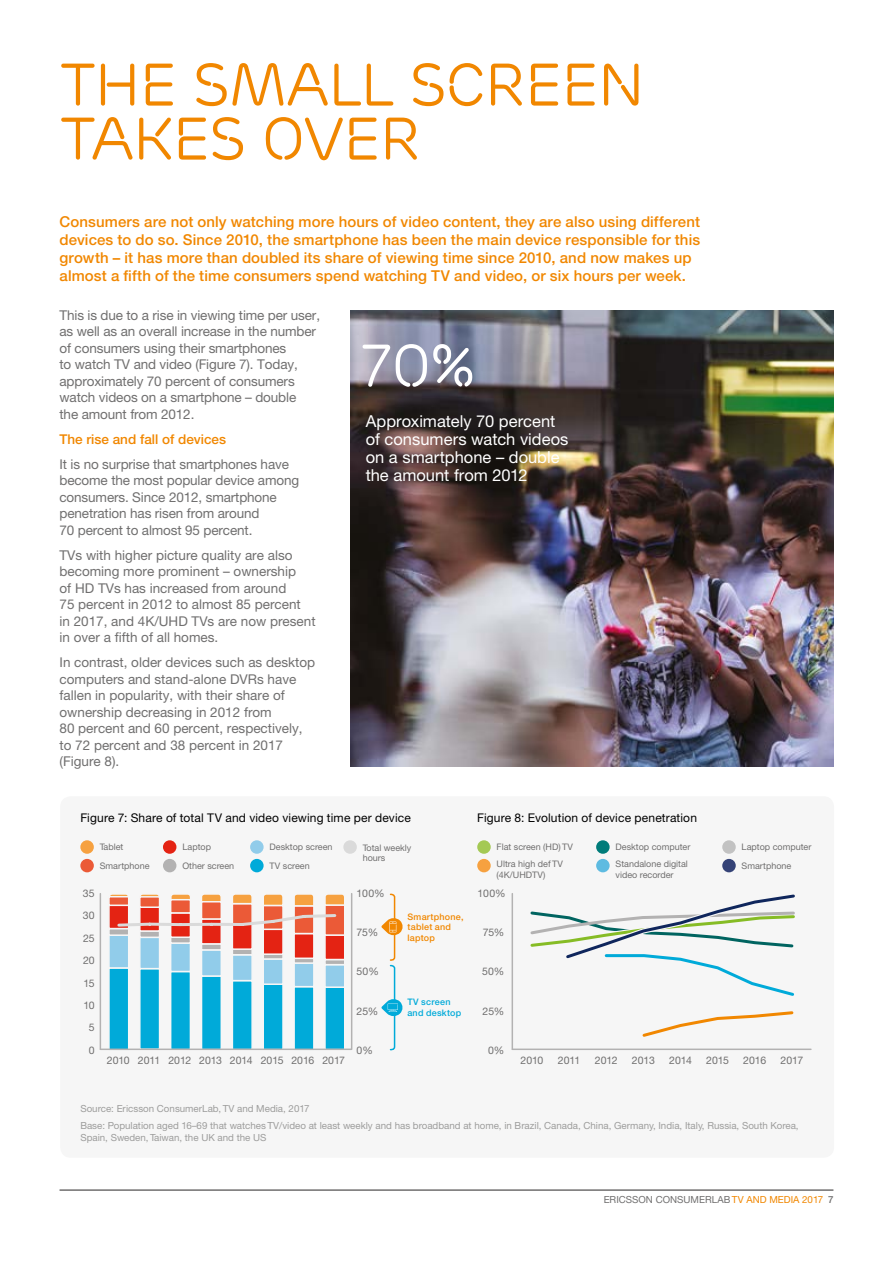
<style>
.page{position:relative;width:893px;height:1263px;background:#fff}
.page>*{position:absolute;margin:0;border:0;box-sizing:border-box;transform-origin:0 0}
.t1{font:60px/54px "Ericsson Capital TT";letter-spacing:-.02em;color:#f18700}
.t2{font:60px "Ericsson Capital TT";color:#fff}
.t3{font:16.5px/18px "Ericsson Sans";color:#fff}
.t4{font:500 15px/18px "Ericsson Sans";letter-spacing:.01em;color:#f18700}
.t5{font:13.5px/16.5px "Ericsson Sans";color:#706f6f}
.t6{font:500 13.5px "Ericsson Sans";color:#f18700}
.t7{font:12px "Ericsson Sans";letter-spacing:.01em;color:#000}
.t8{font:10.5px/22.4px "Ericsson Sans";letter-spacing:-.01em;color:#706f6f;text-align:center}
.t9{font:9.75px/16.2px "Ericsson Sans";color:#9d9d9c}
.t10{font:9.75px "Ericsson Sans";color:#706f6f}
.t11{font:9px/18.6px "Ericsson Sans";color:#706f6f}
.t12{font:500 9px/10.8px "Ericsson Sans";letter-spacing:.025em;color:#f18700}
.t13{font:500 9px/10.8px "Ericsson Sans";letter-spacing:.025em;color:#00aad9}
.s1{color:#f18700}
.s2{font-weight:500}
</style>
<div class="page">
<hr style="left:60px;top:1189px;width:773px;height:2px;background:#706f6f">
<img style="left:350px;top:310px;width:483px;height:456px">
<div style="left:60px;top:796px;width:774px;height:362px;background:#f6f6f6;border-radius:11px"></div>
<svg style="left:381px;top:893px;width:22px;height:158px"></svg>
<div style="left:80px;top:840px;width:14px;height:14px;background:#f6a140;border-radius:50%"></div>
<div style="left:80px;top:859px;width:14px;height:13px;background:#eb5a37;border-radius:50%"></div>
<div style="left:163px;top:840px;width:13px;height:14px;background:#e42313;border-radius:50%"></div>
<div style="left:163px;top:859px;width:13px;height:13px;background:#b3b2b2;border-radius:50%"></div>
<div style="left:250px;top:840px;width:14px;height:14px;background:#91ccea;border-radius:50%"></div>
<div style="left:250px;top:859px;width:14px;height:13px;background:#00aad9;border-radius:50%"></div>
<div style="left:343px;top:840px;width:14px;height:14px;background:#dadada;border-radius:50%"></div>
<hr style="left:512px;top:1048px;width:299px;height:2px;background:#b3b2b2">
<hr style="left:512px;top:894px;width:1px;height:155px;background:#b3b2b2">
<div style="left:722px;top:840px;width:14px;height:14px;background:#c2c2c2;border-radius:50%"></div>
<div style="left:722px;top:859px;width:14px;height:13px;background:#354377;border-radius:50%"></div>
<div style="left:596px;top:840px;width:14px;height:14px;background:#007c7a;border-radius:50%"></div>
<div style="left:596px;top:859px;width:14px;height:13px;background:#5ebbe1;border-radius:50%"></div>
<svg style="left:642px;top:1011px;width:152px;height:26px"></svg>
<svg style="left:530px;top:894px;width:265px;height:102px"></svg>
<div style="left:477px;top:840px;width:14px;height:14px;background:#a4c954;border-radius:50%"></div>
<div style="left:477px;top:859px;width:14px;height:13px;background:#f6a140;border-radius:50%"></div>
<svg style="left:99px;top:893px;width:254px;height:157px"></svg>
<div style="left:201px;top:901px;width:21px;height:19px;background:#eb5a37;border:2px solid #f6f6f6"></div>
<div style="left:170px;top:899px;width:21px;height:15px;background:#eb5a37;border:2px solid #f6f6f6"></div>
<div style="left:139px;top:896px;width:21px;height:12px;background:#eb5a37;border:2px solid #f6f6f6"></div>
<div style="left:108px;top:896px;width:21px;height:10px;background:#eb5a37;border:2px solid #f6f6f6"></div>
<h1 class="t1" style="left:60px;top:58px;width:586px">THE SMALL SCREEN<br>TAKES OVER</h1>
<p class="t4" style="left:60px;top:212px;width:642px">Consumers are not only watching more hours of video content, they are also using different devices to do so. Since 2010, the smartphone has been the main device responsible for this growth – it has more than doubled its share of viewing time since 2010, and now makes up almost a fifth of the time consumers spend watching TV and video, or six hours per week.</p>
<p class="t5" style="left:60px;top:307px;width:262px">This is due to a rise in viewing time per user, as well as an overall increase in the number of consumers using their smartphones<br>to watch TV and video (Figure 7). Today, approximately 70 percent of consumers watch videos on a smartphone – double<br>the amount from 2012.</p>
<p class="t6" style="left:60px;top:431px;width:168px">The rise and fall of devices</p>
<p class="t5" style="left:60px;top:456px;width:241px">It is no surprise that smartphones have become the most popular device among consumers. Since 2012, smartphone penetration has risen from around<br>70 percent to almost 95 percent.</p>
<p class="t5" style="left:60px;top:547px;width:258px">TVs with higher picture quality are also becoming more prominent – ownership<br>of HD TVs has increased from around<br>75 percent in 2012 to almost 85 percent<br>in 2017, and 4K/UHD TVs are now present in over a fifth of all homes.</p>
<p class="t5" style="left:60px;top:654px;width:257px">In contrast, older devices such as desktop computers and stand-alone DVRs have fallen in popularity, with their share of ownership decreasing in 2012 from<br>80 percent and 60 percent, respectively, to 72 percent and 38 percent in 2017 (Figure 8).</p>
<h1 class="t2" style="left:360px;top:331px;width:116px">70%</h1>
<p class="t3" style="left:366px;top:413px;width:204px">Approximately 70 percent of consumers watch videos on a smartphone – double the amount from 2012</p>
<p class="t7" style="left:80px;top:811px;width:332px">Figure 7: Share of total TV and video viewing time per device</p>
<p class="t7" style="left:477px;top:811px;width:221px">Figure 8: Evolution of device penetration</p>
<p class="t11" style="left:100px;top:838px;width:51px">Tablet<br>Smartphone</p>
<p class="t11" style="left:182px;top:838px;width:53px">Laptop<br>Other screen</p>
<p class="t11" style="left:270px;top:838px;width:65px">Desktop screen<br>TV screen</p>
<p class="t11" style="left:363px;top:842px;width:50px;line-height:10.8px">Total weekly hours</p>
<p class="t8" style="left:83px;top:882px;width:13px">35</p>
<p class="t8" style="left:83px;top:904px;width:13px">30</p>
<p class="t8" style="left:83px;top:927px;width:13px">25</p>
<p class="t8" style="left:83px;top:949px;width:13px">20</p>
<p class="t8" style="left:83px;top:972px;width:13px">15<br>10<br>5<br>0</p>
<p class="t8" style="left:357px;top:882px;width:29px">100%</p>
<p class="t8" style="left:357px;top:921px;width:23px">75%</p>
<p class="t8" style="left:357px;top:960px;width:24px">50%</p>
<p class="t8" style="left:357px;top:1000px;width:23px">25%</p>
<p class="t8" style="left:357px;top:1039px;width:18px">0%</p>
<p class="t12" style="left:407px;top:911px;width:58px">Smartphone, tablet and laptop</p>
<p class="t13" style="left:407px;top:996px;width:55px">TV screen and desktop</p>
<p class="t11" style="left:496px;top:838px;width:78px;line-height:17.2px">Flat screen (HD) TV<br>Ultra high def TV</p>
<p class="t11" style="left:496px;top:866px;width:50px">(4K/UHDTV)</p>
<p class="t8" style="left:478px;top:882px;width:29px">100%</p>
<p class="t8" style="left:483px;top:921px;width:23px">75%</p>
<p class="t8" style="left:482px;top:960px;width:24px">50%</p>
<p class="t8" style="left:483px;top:1000px;width:23px">25%</p>
<p class="t8" style="left:488px;top:1039px;width:18px">0%</p>
<p class="t11" style="left:616px;top:838px;width:76px;line-height:17.2px">Desktop computer<br>Standalone digital</p>
<p class="t11" style="left:616px;top:866px;width:60px">video recorder</p>
<p class="t11" style="left:742px;top:838px;width:71px">Laptop computer<br>Smartphone</p>
<p class="t8" style="left:107px;top:1049px;width:24px">2010</p>
<p class="t8" style="left:138px;top:1049px;width:209px">2011 2012 2013 2014 2015 2016 2017</p>
<p class="t8" style="left:520px;top:1049px;width:24px">2010</p>
<p class="t8" style="left:558px;top:1049px;width:24px">2011</p>
<p class="t8" style="left:595px;top:1049px;width:24px">2012</p>
<p class="t8" style="left:632px;top:1049px;width:24px">2013</p>
<p class="t8" style="left:669px;top:1049px;width:24px">2014</p>
<p class="t8" style="left:706px;top:1049px;width:24px">2015</p>
<p class="t8" style="left:743px;top:1049px;width:24px">2016</p>
<p class="t8" style="left:781px;top:1049px;width:24px">2017</p>
<p class="t9" style="left:80px;top:1101px;width:720px">Source: Ericsson ConsumerLab, TV and Media, 2017<br>Base: Population aged 16–69 that watches TV/video at least weekly and has broadband at home, in Brazil, Canada, China, Germany, India, Italy, Russia, South Korea,</p>
<p class="t9" style="left:80px;top:1129px;width:188px">Spain, Sweden, Taiwan, the UK and the US</p>
<p class="t10" style="left:604px;top:1194px;width:231px">ERICSSON CONSUMERLAB <span class="s1">TV AND MEDIA 2017</span> <span class="s2">7</span></p>
</div>
